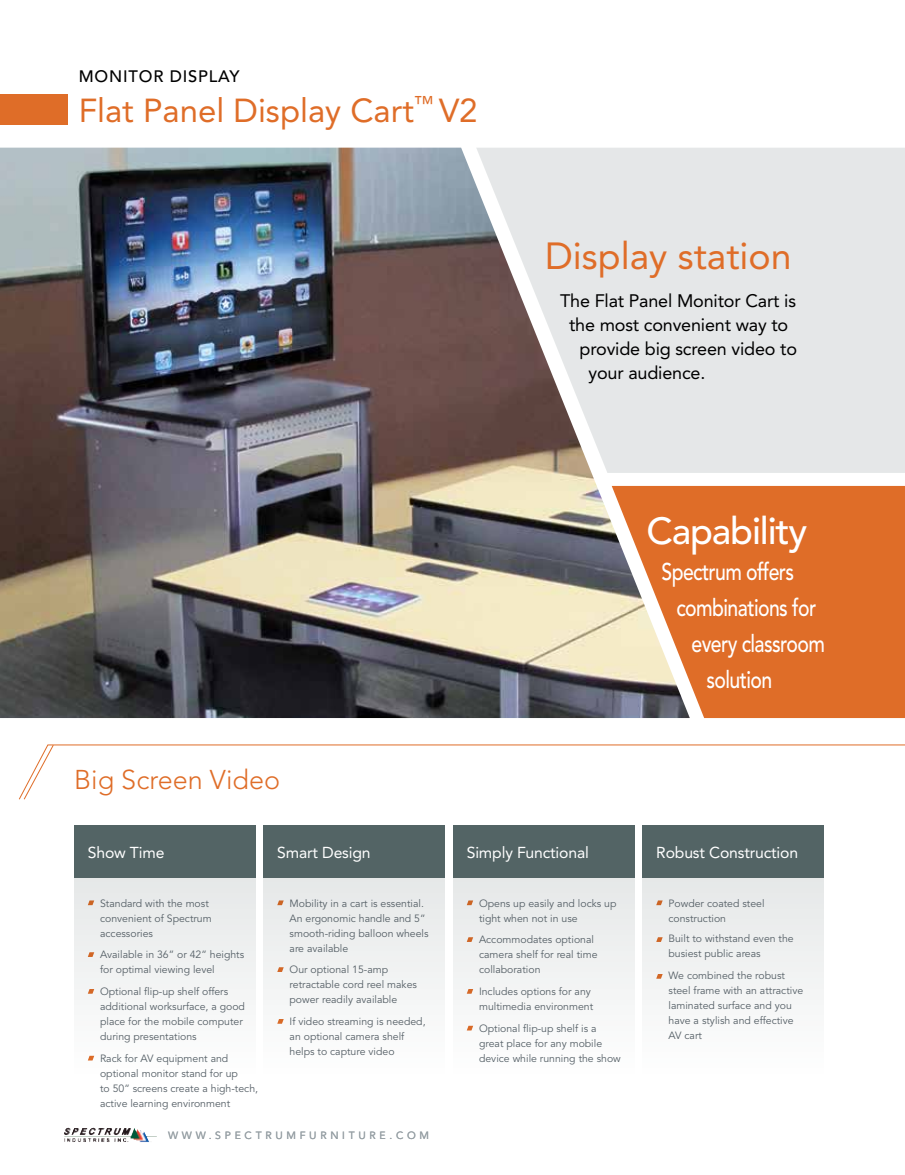
<style>
.page{position:relative;width:905px;height:1175px;background:#fff}
.page>*{position:absolute;margin:0;border:0;box-sizing:border-box;transform-origin:0 0}
.t1{font:37.5px "Avenir LT Std";color:#df6d28}
.t2{font:500 37.5px "Avenir LT Std";color:#fff}
.t3{font:33px "Avenir LT Std";color:#df6d28}
.t4{font:300 27px "Avenir LT Std";color:#df6d28}
.t5{font:500 24px "Avenir LT Std";letter-spacing:-.03em;color:#fff;scale:.81 1}
.t6{font:18px "Avenir LT Std";letter-spacing:-.01em;color:#000}
.t7{font:500 16.5px "Avenir LT Std";letter-spacing:.05em;color:#000}
.t8{font:15.75px "Avenir LT Std";letter-spacing:-.01em;color:#fff}
.t9{font:10.5px/15px "Avenir LT Std";color:#555f66}
.t10{font:10.5px "Avenir LT Std";letter-spacing:.35em;color:#97a0a5}
</style>
<div class="page">
<img style="left:66px;top:1127px;width:30px;height:8px">
<svg style="left:19px;top:744px;width:885px;height:56px"></svg>
<div style="left:689px;top:148px;width:215px;height:325px;background:#e5e7e8"></div>
<div style="left:689px;top:486px;width:215px;height:232px;background:#df6d28"></div>
<svg style="left:23px;top:744px;width:31px;height:56px"></svg>
<div style="left:0;top:94px;width:68px;height:31px;background:#df6d28"></div>
<div style="left:74px;top:825px;width:181px;height:53px;background:#536465"></div>
<div style="left:74px;top:878px;width:181px;height:200px;background:#f2f3f3"></div>
<div style="left:264px;top:825px;width:181px;height:53px;background:#536465"></div>
<div style="left:264px;top:878px;width:181px;height:200px;background:#f2f4f4"></div>
<div style="left:453px;top:825px;width:181px;height:53px;background:#536465"></div>
<div style="left:453px;top:878px;width:181px;height:200px;background:#f2f3f3"></div>
<div style="left:642px;top:825px;width:182px;height:53px;background:#536465"></div>
<div style="left:642px;top:878px;width:182px;height:200px;background:#f2f4f4"></div>
<img style="left:0;top:148px;width:689px;height:570px">
<svg style="left:88px;top:900px;width:6px;height:5px"></svg>
<svg style="left:88px;top:952px;width:6px;height:5px"></svg>
<svg style="left:88px;top:989px;width:6px;height:4px"></svg>
<svg style="left:88px;top:1055px;width:6px;height:5px"></svg>
<svg style="left:277px;top:900px;width:7px;height:5px"></svg>
<svg style="left:277px;top:967px;width:7px;height:5px"></svg>
<svg style="left:277px;top:1019px;width:7px;height:4px"></svg>
<svg style="left:656px;top:900px;width:6px;height:5px"></svg>
<svg style="left:656px;top:937px;width:6px;height:5px"></svg>
<svg style="left:656px;top:974px;width:6px;height:4px"></svg>
<svg style="left:466px;top:900px;width:7px;height:5px"></svg>
<svg style="left:466px;top:937px;width:7px;height:5px"></svg>
<svg style="left:467px;top:989px;width:6px;height:4px"></svg>
<svg style="left:467px;top:1025px;width:6px;height:5px"></svg>
<h3 class="t7" style="left:79px;top:67px;width:162px">Monitor display</h3>
<h2 class="t3" style="left:79px;top:91px;width:400px">Flat Panel Display Cart<sup>™</sup> V2</h2>
<h3 class="t4" style="left:74px;top:764px;width:207px">Big Screen Video</h3>
<h1 class="t1" style="left:545px;top:235px;width:248px">Display station</h1>
<h3 class="t6" style="left:560px;top:290px;width:237px">The Flat Panel Monitor Cart is</h3>
<h3 class="t6" style="left:569px;top:314px;width:221px">the most convenient way to</h3>
<h3 class="t6" style="left:579px;top:338px;width:219px">provide big screen video to</h3>
<h3 class="t6" style="left:588px;top:362px;width:118px">your audience.</h3>
<h1 class="t2" style="left:646px;top:509px;width:162px">Capability</h1>
<h3 class="t5" style="left:661px;top:557px;width:165px">Spectrum offers</h3>
<h3 class="t5" style="left:676px;top:593px;width:174px">combinations for</h3>
<h3 class="t5" style="left:691px;top:629px;width:166px">every classroom</h3>
<h3 class="t5" style="left:706px;top:665px;width:83px">solution</h3>
<h3 class="t8" style="left:88px;top:843px;width:78px">Show Time</h3>
<h3 class="t8" style="left:277px;top:843px;width:95px">Smart Design</h3>
<h3 class="t8" style="left:656px;top:843px;width:143px">Robust Construction</h3>
<h3 class="t8" style="left:466px;top:843px;width:124px">Simply Functional</h3>
<p class="t9" style="left:100px;top:895px;width:113px">Standard with the most convenient of Spectrum accessories</p>
<p class="t9" style="left:100px;top:947px;width:146px">Available in 36” or 42” heights for optimal viewing level</p>
<p class="t9" style="left:100px;top:984px;width:146px">Optional flip-up shelf offers additional worksurface, a good place for the mobile computer during presentations</p>
<p class="t9" style="left:100px;top:1051px;width:159px">Rack for AV equipment and optional monitor stand for up<br>to 50” screens create a high-tech, active learning environment</p>
<p class="t9" style="left:289px;top:895px;width:141px">Mobility in a cart is essential.<br>An ergonomic handle and 5” smooth-riding balloon wheels are available</p>
<p class="t9" style="left:289px;top:962px;width:129px">Our optional 15-amp retractable cord reel makes power readily available</p>
<p class="t9" style="left:289px;top:1014px;width:137px">If video streaming is needed, an optional camera shelf helps to capture video</p>
<p class="t10" style="left:168px;top:1129px;width:262px">www.spectrumfurniture.com</p>
<p class="t9" style="left:479px;top:895px;width:139px">Opens up easily and locks up tight when not in use</p>
<p class="t9" style="left:479px;top:932px;width:120px">Accommodates optional camera shelf for real time collaboration</p>
<p class="t9" style="left:479px;top:984px;width:116px">Includes options for any multimedia environment</p>
<p class="t9" style="left:479px;top:1021px;width:143px">Optional flip-up shelf is a great place for any mobile device while running the show</p>
<p class="t9" style="left:668px;top:895px;width:98px">Powder coated steel construction</p>
<p class="t9" style="left:668px;top:931px;width:127px">Built to withstand even the busiest public areas</p>
<p class="t9" style="left:668px;top:967px;width:136px">We combined the robust steel frame with an attractive laminated surface and you have a stylish and effective<br>AV cart</p>
</div>
